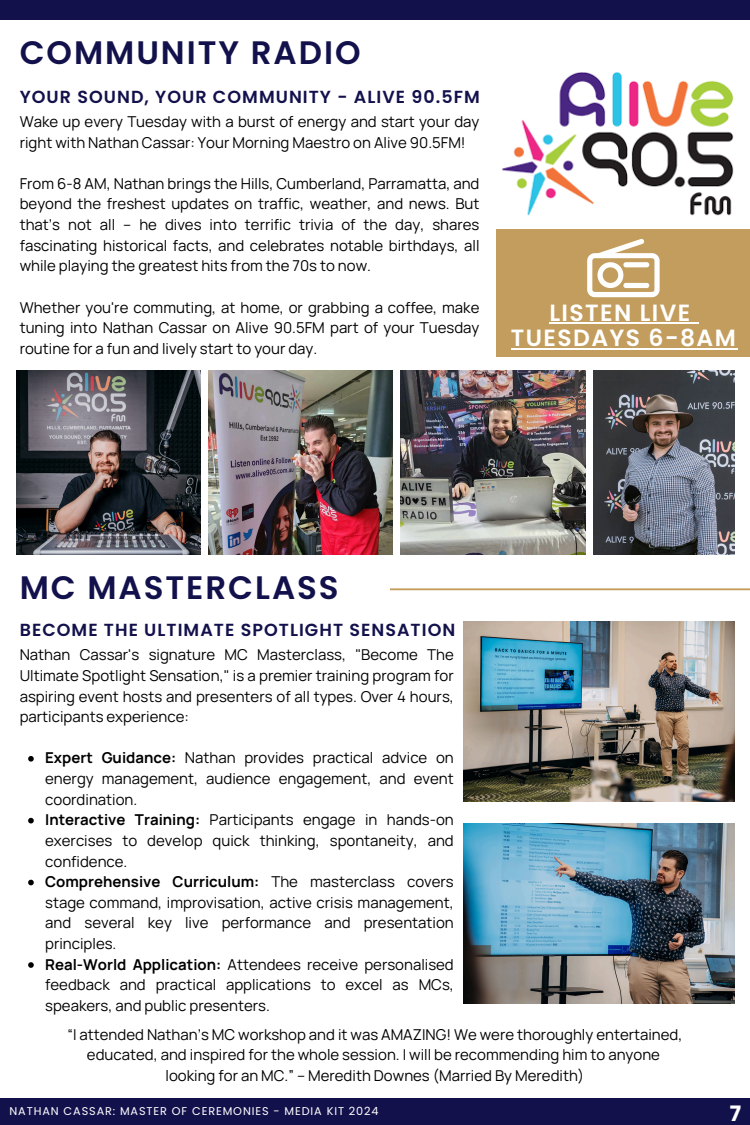
<style>
.page{position:relative;width:750px;height:1125px;background:#fff}
.page>*{position:absolute;margin:0;border:0;box-sizing:border-box;transform-origin:0 0}
.t1{font:600 32.5px "Poppins";letter-spacing:.06em;color:#13114c}
.t2{font:600 23.5px/25.2px "Poppins";letter-spacing:.06em;color:#fff;text-align:center}
.t3{font:700 21.25px "Poppins";color:#fff}
.t4{font:600 17.5px "Poppins";letter-spacing:.06em;color:#13114c}
.t5{font:15px/20.6px "Manrope";color:#000;text-align:justify}
.t6{font:11.25px "Poppins";letter-spacing:.08em;color:#fff}
.s1{font-weight:700}
</style>
<div class="page">
<div style="left:0;top:0;width:750px;height:20px;background:#13114c"></div>
<div style="left:0;top:1099px;width:750px;height:26px;background:#13114c"></div>
<img style="left:502px;top:72px;width:232px;height:144px">
<hr style="left:390px;top:588px;width:360px;height:2px;background:#c39d5d">
<img style="left:16px;top:370px;width:184px;height:184px">
<img style="left:209px;top:370px;width:184px;height:184px">
<img style="left:401px;top:370px;width:184px;height:184px">
<img style="left:593px;top:370px;width:141px;height:184px">
<div style="left:497px;top:230px;width:253px;height:127px;background:#c39d5d"></div>
<svg style="left:587px;top:239px;width:72px;height:58px"></svg>
<img style="left:463px;top:621px;width:271px;height:180px">
<img style="left:463px;top:824px;width:271px;height:180px">
<svg style="left:28px;top:756px;width:6px;height:6px"></svg>
<svg style="left:28px;top:818px;width:6px;height:5px"></svg>
<svg style="left:28px;top:880px;width:6px;height:5px"></svg>
<svg style="left:28px;top:962px;width:6px;height:6px"></svg>
<hr style="left:549px;top:322px;width:143px;height:2px;background:#fff">
<svg style="left:692px;top:322px;width:7px;height:2px"></svg>
<hr style="left:511px;top:348px;width:226px;height:2px;background:#fff">
<h3 class="t1" style="left:20px;top:30px;width:342px">COMMUNITY RADIO</h3>
<p class="t4" style="left:20px;top:84px;width:462px">YOUR SOUND, YOUR COMMUNITY - ALIVE 90.5FM</p>
<p class="t5" style="left:20px;top:111px;width:461px">Wake up every Tuesday with a burst of energy and start your day right with Nathan Cassar: Your Morning Maestro on Alive 90.5FM!</p>
<h1 class="t5" style="left:20px;top:173px;width:461px">From 6-8 AM, Nathan brings the Hills, Cumberland, Parramatta, and beyond the freshest updates on traffic, weather, and news. But that’s not all – he dives into terrific trivia of the day, shares fascinating historical facts, and celebrates notable birthdays, all while playing the greatest hits from the 70s to now.</h1>
<h3 class="t5" style="left:20px;top:296px;width:461px">Whether you're commuting, at home, or grabbing a coffee, make tuning into Nathan Cassar on Alive 90.5FM part of your Tuesday routine for a fun and lively start to your day.</h3>
<p class="t2" style="left:511px;top:300px;width:226px">LISTEN LIVE<br>TUESDAYS 6-8AM</p>
<h4 class="t1" style="left:20px;top:565px;width:321px">MC MASTERCLASS</h4>
<p class="t4" style="left:20px;top:617px;width:437px">BECOME THE ULTIMATE SPOTLIGHT SENSATION</p>
<h4 class="t5" style="left:20px;top:644px;width:436px">Nathan Cassar's signature MC Masterclass, "Become The Ultimate Spotlight Sensation," is a premier training program for aspiring event hosts and presenters of all types. Over 4 hours, participants experience:</h4>
<p class="t5" style="left:45px;top:747px;width:410px"><span class="s1">Expert Guidance:</span> Nathan provides practical advice on energy management, audience engagement, and event coordination.</p>
<p class="t5" style="left:45px;top:809px;width:410px"><span class="s1">Interactive Training:</span> Participants engage in hands-on exercises to develop quick thinking, spontaneity, and confidence.</p>
<p class="t5" style="left:45px;top:871px;width:410px"><span class="s1">Comprehensive Curriculum:</span> The masterclass covers stage command, improvisation, active crisis management, and several key live performance and presentation principles.</p>
<p class="t5" style="left:45px;top:954px;width:410px"><span class="s1">Real-World Application:</span> Attendees receive personalised feedback and practical applications to excel as MCs, speakers, and public presenters.</p>
<h4 class="t5" style="left:67px;top:1024px;width:617px;text-align:center">“I attended Nathan’s MC workshop and it was AMAZING! We were thoroughly entertained, educated, and inspired for the whole session. I will be recommending him to anyone</h4>
<p class="t5" style="left:166px;top:1065px;width:420px">looking for an MC.” – Meredith Downes (Married By Meredith)</p>
<p class="t6" style="left:10px;top:1104px;width:371px">NATHAN CASSAR: MASTER OF CEREMONIES - MEDIA KIT 2024</p>
<h1 class="t3" style="left:730px;top:1099px;width:13px">7</h1>
</div>
